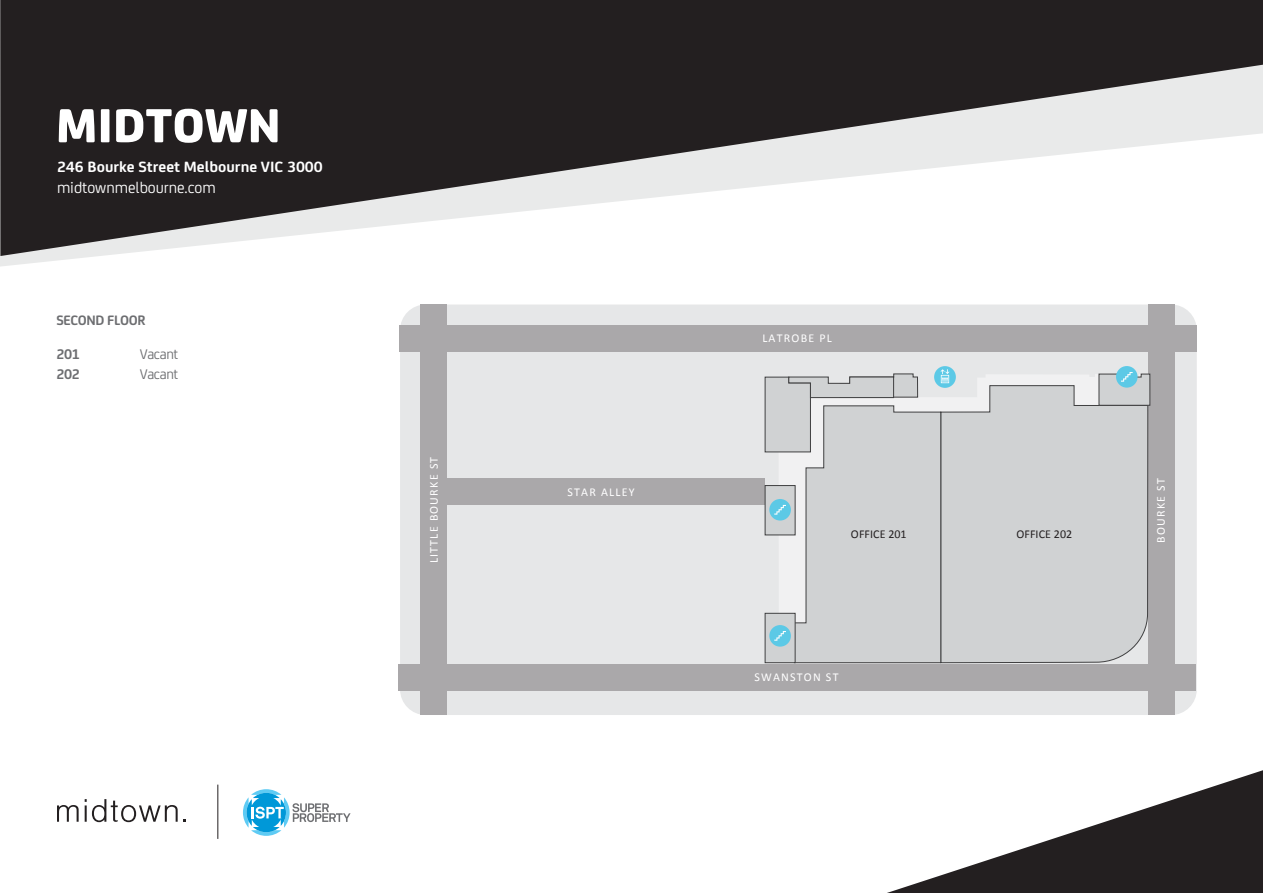
<style>
.page{position:relative;width:1263px;height:893px;background:#fff}
.page>*{position:absolute;margin:0;border:0;box-sizing:border-box;transform-origin:0 0}
.t1{font:800 51.3px "FS Joey";color:#fff}
.t2{font:16.65px "FS Joey";letter-spacing:-.005em;color:#fff}
.t3{font:700 15.9px "FS Joey";color:#fff;scale:1.04 1}
.t4{font:15px/19.5px "FS Joey";letter-spacing:-.025em;color:#6d6e71}
.t5{font:700 15px/19.5px "FS Joey";letter-spacing:-.025em;color:#6d6e71}
.t6{font:700 14.55px "FS Joey";letter-spacing:-.025em;color:#6d6e71}
.t7{font:12px "Calibri";letter-spacing:.1em;color:#fff}
.t8{font:12px "Calibri";letter-spacing:.005em;color:#231f20}
</style>
<div class="page">
<svg style="left:0;top:0;width:1263px;height:256px;fill:#231f20"></svg>
<svg style="left:887px;top:770px;width:376px;height:123px"></svg>
<hr style="left:217px;top:785px;width:1px;height:54px;background:#231f20">
<svg style="left:243px;top:789px;width:108px;height:47px"></svg>
<svg style="left:57px;top:805px;width:22px;height:17px"></svg>
<svg style="left:85px;top:799px;width:93px;height:23px"></svg>
<div style="left:400px;top:304px;width:797px;height:411px;background:#e6e7e8;border-radius:26px"></div>
<div style="left:399px;top:325px;width:797px;height:26px;background:#aaa8aa"></div>
<div style="left:438px;top:478px;width:327px;height:27px;background:#aaa8aa"></div>
<div style="left:420px;top:304px;width:27px;height:411px;background:#aaa8aa"></div>
<div style="left:398px;top:664px;width:798px;height:27px;background:#aaa8aa"></div>
<div style="left:1147px;top:304px;width:27px;height:411px;background:#aaa8aa"></div>
<div style="left:949px;top:385px;width:199px;height:278px;background:#d0d2d3"></div>
<div style="left:1116px;top:366px;width:21px;height:22px;background:#5cc9e6;border-radius:50%"></div>
<svg style="left:1098px;top:372px;width:52px;height:246px;background:#c8ccce"></svg>
<svg style="left:934px;top:366px;width:22px;height:22px"></svg>
<svg style="left:764px;top:369px;width:185px;height:294px"></svg>
<h1 class="t1" style="left:56px;top:85px;width:226px">MIDTOWN</h1>
<h3 class="t3" style="left:57px;top:155px;width:257px">246 Bourke Street Melbourne VIC 3000</h3>
<h2 class="t2" style="left:57px;top:176px;width:160px">midtownmelbourne.com</h2>
<p class="t6" style="left:56px;top:309px;width:91px">SECOND FLOOR</p>
<p class="t5" style="left:56px;top:344px;width:25px">201<br>202</p>
<p class="t4" style="left:140px;top:344px;width:40px">Vacant<br>Vacant</p>
<p class="t7" style="left:426px;top:563px;width:108px;rotate:-90deg">LITTLE BOURKE ST</p>
<p class="t7" style="left:762px;top:330px;width:71px">LATROBE PL</p>
<p class="t7" style="left:567px;top:484px;width:69px">STAR ALLEY</p>
<p class="t7" style="left:1153px;top:543px;width:66px;rotate:-90deg">BOURKE ST</p>
<p class="t8" style="left:851px;top:526px;width:57px">OFFICE 201</p>
<p class="t8" style="left:1016px;top:526px;width:57px">OFFICE 202</p>
<p class="t7" style="left:754px;top:670px;width:86px">SWANSTON ST</p>
</div>
